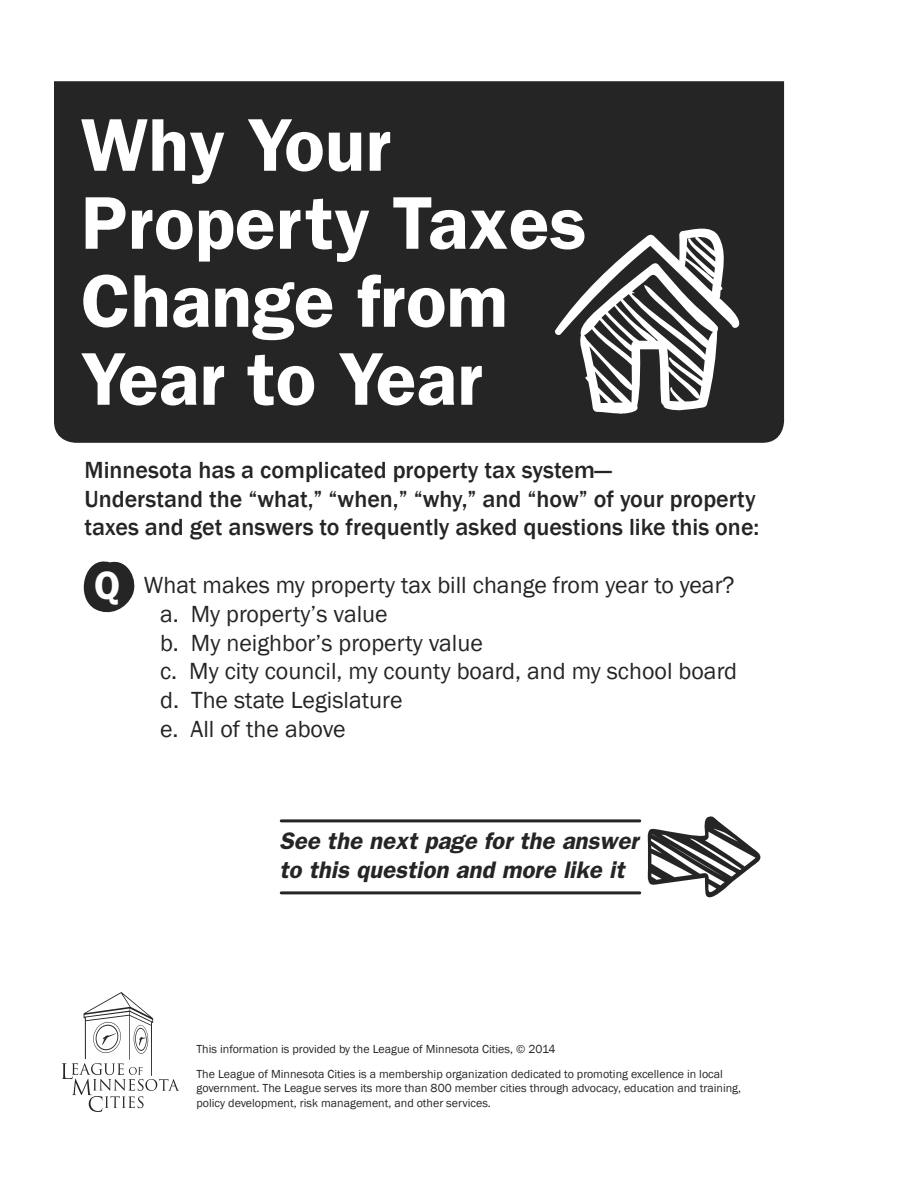
<style>
.page{position:relative;width:918px;height:1188px;background:#fff}
.page>*{position:absolute;margin:0;border:0;box-sizing:border-box;transform-origin:0 0}
.t1{font:600 75px/78px "Franklin Gothic";color:#fff}
.t2{font:600 39.9px "Franklin Gothic";color:#fff}
.t3{font:24px/28.8px "Franklin Gothic";color:#252525}
.t4{font:500 24px/28.8px "Franklin Gothic";color:#252525}
.t5{font:italic 600 24px/28.8px "Franklin Gothic";color:#252525}
.t6{font:12px/25.2px "Franklin Gothic";color:#252525}
</style>
<div class="page">
<svg style="left:62px;top:992px;width:117px;height:120px"></svg>
<div style="left:54px;top:81px;width:730px;height:362px;background:#252525"></div>
<svg style="left:553px;top:224px;width:188px;height:190px"></svg>
<svg style="left:83px;top:561px;width:52px;height:52px"></svg>
<svg style="left:647px;top:816px;width:114px;height:82px"></svg>
<hr style="left:281px;top:819px;width:359px;height:3px;background:#252525">
<hr style="left:281px;top:891px;width:359px;height:3px;background:#252525">
<h1 class="t1" style="left:81px;top:113px;width:507px">Why Your<br>Property Taxes<br>Change from<br>Year to Year</h1>
<h3 class="t4" style="left:84px;top:455px;width:676px">Minnesota has a complicated property tax system—<br>Understand the “what,” “when,” “why,” and “how” of your property taxes and get answers to frequently asked questions like this one:</h3>
<h3 class="t3" style="left:160px;top:570px;width:579px;text-indent:-16px">What makes my property tax bill change from year to year? a. My property’s value<br>b. My neighbor’s property value<br>c. My city council, my county board, and my school board d. The state Legislature<br>e. All of the above</h3>
<h2 class="t2" style="left:94px;top:572px;width:28px">Q</h2>
<h3 class="t5" style="left:279px;top:829px;width:361px">See the next page for the answer to this question and more like it</h3>
<p class="t6" style="left:197px;top:1036px;width:528px">This information is provided by the League of Minnesota Cities, © 2014<br>The League of Minnesota Cities is a membership organization dedicated to promoting excellence in local</p>
<p class="t6" style="left:197px;top:1081px;width:546px;line-height:14.4px">government. The League serves its more than 800 member cities through advocacy, education and training, policy development, risk management, and other services.</p>
</div>
